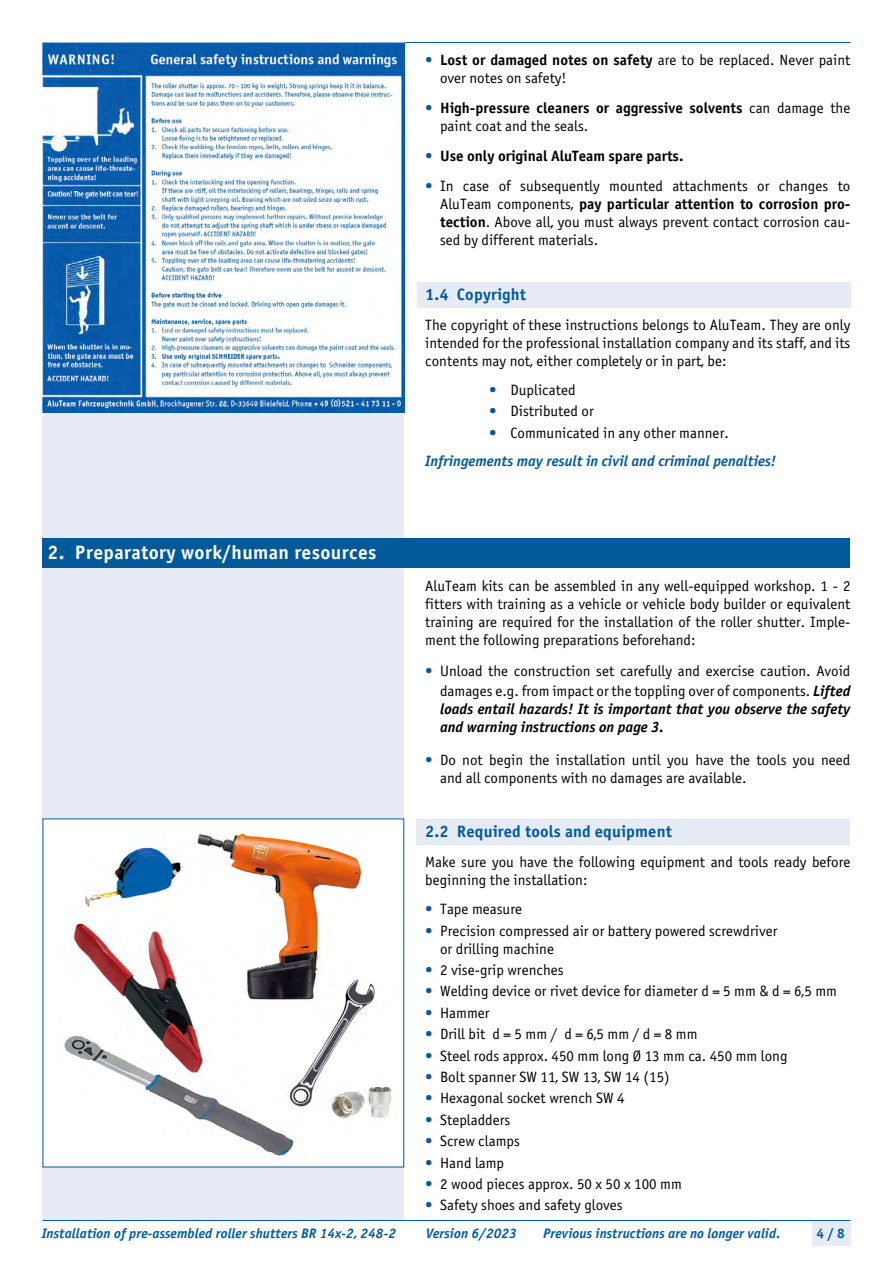
<style>
.page{position:relative;width:893px;height:1263px;background:#fff}
.page>*{position:absolute;margin:0;border:0;box-sizing:border-box;transform-origin:0 0}
.t1{font:19.5px "Officina Sans Bold ITC";letter-spacing:.02em;color:#fff}
.t2{font:16.5px "Officina Sans Bold ITC";letter-spacing:.01em;color:#005a9a}
.t3{font:15px/18px "Officina Sans Book ITC";color:#000}
.t4{font:15px "Officina Sans Bold ITC";color:#000}
.t5{font:italic 15px/18px "Officina Sans Bold ITC";color:#000}
.t6{font:italic 15px "Officina Sans Bold ITC";color:#005a9a}
.t7{font:italic 13.8px "Officina Sans Bold ITC";letter-spacing:.005em;color:#005a9a}
.t8{font:13.8px "Officina Sans Bold ITC";color:#005a9a}
.s1{font-family:"Officina Sans Book ITC";color:#005a9a}
.s2{font-family:"Officina Sans Book ITC"}
.s3{color:#005a9a}
.s4{font-family:"Officina Sans Bold ITC"}
.s5{font-family:"Officina Sans Bold ITC";font-style:italic}
</style>
<div class="page">
<div style="left:43px;top:43px;width:361px;height:1177px;background:#e6ebf6"></div>
<div style="left:812px;top:1220px;width:38px;height:26px;background:#e6ebf6"></div>
<hr style="left:43px;top:1220px;width:807px;height:1px;background:#005a9a">
<hr style="left:43px;top:42px;width:807px;height:1px;background:#005a9a">
<div style="left:416px;top:820px;width:434px;height:25px;background:#e6ebf6"></div>
<div style="left:417px;top:283px;width:433px;height:25px;background:#e6ebf6"></div>
<div style="left:43px;top:538px;width:807px;height:30px;background:#005a9a"></div>
<div style="left:43px;top:819px;width:361px;height:348px;background:#fff"></div>
<img style="left:64px;top:833px;width:328px;height:324px">
<div style="left:214px;top:946px;width:21px;height:141px;background:#fff"></div>
<img style="left:43px;top:43px;width:361px;height:370px">
<p class="t4" style="left:425px;top:50px;width:427px"><span class="s1">•</span> Lost or damaged notes on safety <span class="s2">are to be replaced. Never paint</span></p>
<p class="t3" style="left:440px;top:69px;width:128px">over notes on safety!</p>
<p class="t4" style="left:425px;top:98px;width:427px"><span class="s1">•</span> High-pressure cleaners or aggressive solvents <span class="s2">can damage the</span></p>
<p class="t3" style="left:440px;top:117px;width:150px">paint coat and the seals.</p>
<p class="t4" style="left:425px;top:146px;width:260px"><span class="s1">•</span> Use only original AluTeam spare parts.</p>
<p class="t3" style="left:425px;top:177px;width:427px"><span class="s3">•</span> In case of subsequently mounted attachments or changes to</p>
<p class="t4" style="left:440px;top:194px;width:412px"><span class="s2">AluTeam components,</span> pay particular attention to corrosion pro-</p>
<p class="t3" style="left:440px;top:213px;width:412px"><span class="s4">tection</span>. Above all, you must always prevent contact corrosion cau&shy;sed by different materials.</p>
<h1 class="t1" style="left:47px;top:540px;width:331px">2. Preparatory work/human resources</h1>
<p class="t2" style="left:425px;top:284px;width:102px">1.4 Copyright</p>
<p class="t3" style="left:425px;top:316px;width:427px;text-align:justify">The copyright of these instructions belongs to AluTeam. They are only intended for the professional installation company and its staff, and its contents may not, either completely or in part, be:</p>
<p class="t3" style="left:489px;top:381px;width:88px"><span class="s3">•</span> Duplicated</p>
<p class="t3" style="left:489px;top:402px;width:106px"><span class="s3">•</span> Distributed or</p>
<p class="t3" style="left:489px;top:424px;width:241px"><span class="s3">•</span> Communicated in any other manner.</p>
<p class="t6" style="left:425px;top:452px;width:352px">Infringements may result in civil and criminal penalties!</p>
<p class="t3" style="left:425px;top:577px;width:427px;text-align:justify">AluTeam kits can be assembled in any well-equipped workshop. 1 - 2 fitters with training as a vehicle or vehicle body builder or equivalent training are required for the installation of the roller shutter. Imple&shy;ment the following preparations beforehand:</p>
<p class="t3" style="left:425px;top:661px;width:427px;line-height:19.6px;text-align:right"><span class="s3">•</span> Unload the construction set carefully and exercise caution. Avoid damages e.g. from impact or the toppling over of components. <span class="s5">Lifted</span></p>
<p class="t5" style="left:440px;top:700px;width:412px">loads entail hazards! It is important that you observe the safety and warning instructions on page 3.</p>
<p class="t3" style="left:440px;top:751px;width:412px;text-indent:-15px"><span class="s3">•</span> Do not begin the installation until you have the tools you need and all components with no damages are available.</p>
<p class="t2" style="left:425px;top:821px;width:248px">2.2 Required tools and equipment</p>
<p class="t3" style="left:425px;top:853px;width:427px">Make sure you have the following equipment and tools ready before beginning the installation:</p>
<p class="t3" style="left:425px;top:900px;width:98px"><span class="s3">•</span> Tape measure</p>
<p class="t3" style="left:440px;top:921px;width:339px;text-indent:-15px"><span class="s3">•</span> Precision compressed air or battery powered screwdriver or drilling machine</p>
<p class="t3" style="left:425px;top:961px;width:140px"><span class="s3">•</span> 2 vise-grip wrenches</p>
<p class="t3" style="left:425px;top:982px;width:413px"><span class="s3">•</span> Welding device or rivet device for diameter d = 5 mm &amp; d = 6,5 mm</p>
<p class="t3" style="left:425px;top:1004px;width:66px"><span class="s3">•</span> Hammer</p>
<p class="t3" style="left:425px;top:1025px;width:274px"><span class="s3">•</span> Drill bit d = 5 mm / d = 6,5 mm / d = 8 mm</p>
<p class="t3" style="left:425px;top:1046px;width:364px"><span class="s3">•</span> Steel rods approx. 450 mm long Ø 13 mm ca. 450 mm long</p>
<p class="t3" style="left:425px;top:1068px;width:246px"><span class="s3">•</span> Bolt spanner SW 11, SW 13, SW 14 (15)</p>
<p class="t3" style="left:425px;top:1089px;width:201px"><span class="s3">•</span> Hexagonal socket wrench SW 4</p>
<p class="t3" style="left:425px;top:1111px;width:87px"><span class="s3">•</span> Stepladders</p>
<p class="t3" style="left:425px;top:1132px;width:96px"><span class="s3">•</span> Screw clamps</p>
<p class="t3" style="left:425px;top:1154px;width:80px"><span class="s3">•</span> Hand lamp</p>
<p class="t3" style="left:425px;top:1175px;width:258px"><span class="s3">•</span> 2 wood pieces approx. 50 x 50 x 100 mm</p>
<p class="t3" style="left:425px;top:1196px;width:199px"><span class="s3">•</span> Safety shoes and safety gloves</p>
<p class="t7" style="left:42px;top:1225px;width:356px">Installation of pre-assembled roller shutters BR 14x-2, 248-2</p>
<p class="t7" style="left:426px;top:1225px;width:93px">Version 6/2023</p>
<p class="t7" style="left:543px;top:1225px;width:239px">Previous instructions are no longer valid.</p>
<p class="t8" style="left:817px;top:1225px;width:30px">4 / 8</p>
</div>
